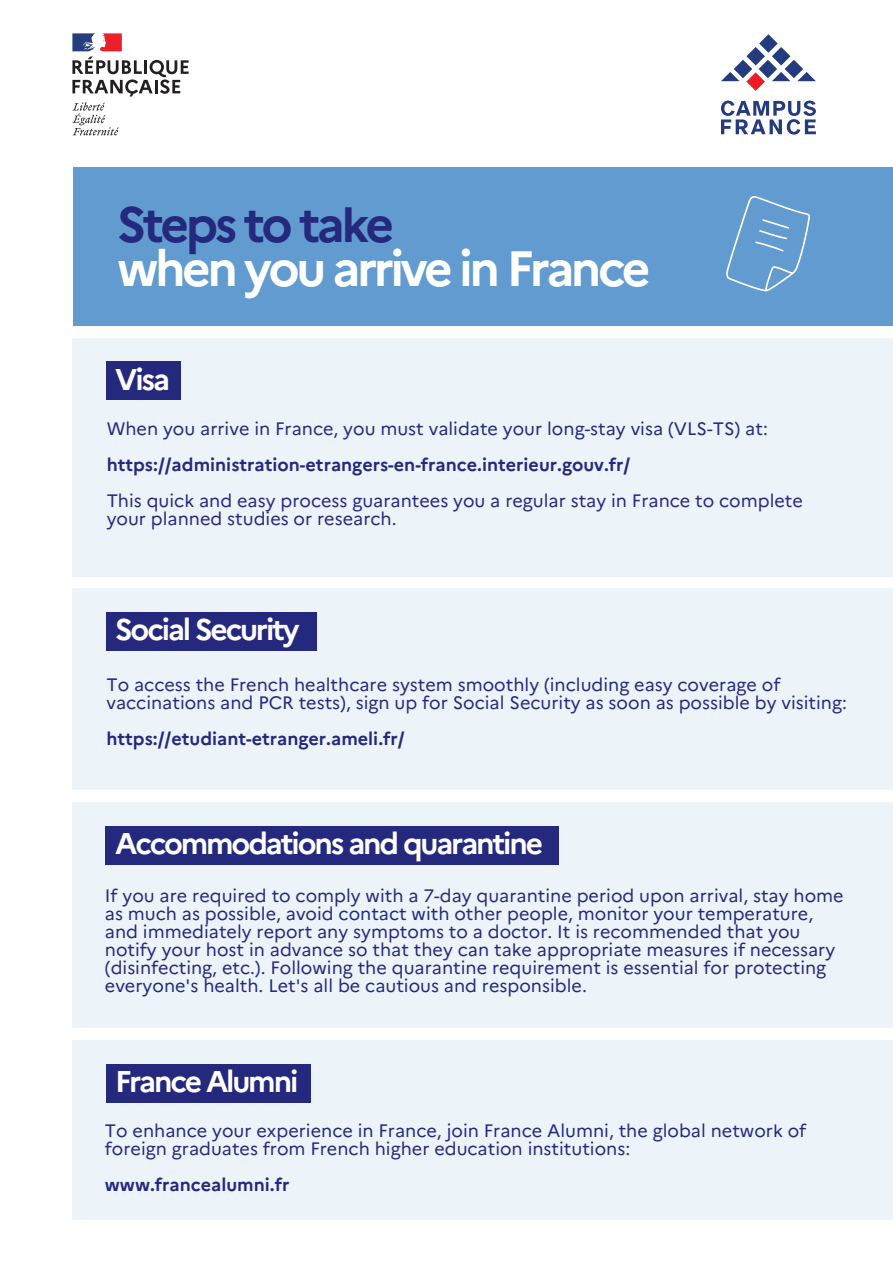
<style>
.page{position:relative;width:893px;height:1263px;background:#fff}
.page>*{position:absolute;margin:0;border:0;box-sizing:border-box;transform-origin:0 0}
.t1{font:700 49.65px "Marianne";letter-spacing:-.07em;color:#fff}
.t2{font:700 49.65px "Marianne";letter-spacing:-.07em;color:#24297e}
.t3{font:700 30px "Marianne";letter-spacing:-.07em;color:#fff}
.t4{font:18px/18px "Marianne";color:#24297e}
.t5{font:700 18px "Marianne";color:#24297e}
</style>
<div class="page">
<div style="left:72px;top:339px;width:821px;height:238px;background:#ecf3f9"></div>
<div style="left:73px;top:168px;width:820px;height:158px;background:#619bcf"></div>
<svg style="left:721px;top:34px;width:95px;height:57px"></svg>
<svg style="left:721px;top:101px;width:95px;height:34px"></svg>
<svg style="left:72px;top:57px;width:117px;height:78px"></svg>
<svg style="left:72px;top:33px;width:50px;height:18px"></svg>
<div style="left:106px;top:361px;width:74px;height:39px;background:#24297e"></div>
<div style="left:72px;top:588px;width:821px;height:202px;background:#ecf3f9"></div>
<div style="left:106px;top:612px;width:210px;height:39px;background:#24297e"></div>
<div style="left:72px;top:802px;width:821px;height:225px;background:#ecf3f9"></div>
<div style="left:106px;top:826px;width:453px;height:39px;background:#24297e"></div>
<div style="left:72px;top:1040px;width:821px;height:179px;background:#ecf3f9"></div>
<div style="left:106px;top:1064px;width:205px;height:39px;background:#24297e"></div>
<svg style="left:726px;top:196px;width:85px;height:96px"></svg>
<h1 class="t2" style="left:117px;top:194px;width:279px">Steps to take</h1>
<h1 class="t1" style="left:117px;top:238px;width:535px">when you arrive in France</h1>
<h2 class="t3" style="left:115px;top:360px;width:56px">Visa</h2>
<p class="t4" style="left:107px;top:420px;width:663px">When you arrive in France, you must validate your long-stay visa (VLS-TS) at:</p>
<p class="t5" style="left:107px;top:454px;width:525px">https://administration-etrangers-en-france.interieur.gouv.fr/</p>
<p class="t4" style="left:107px;top:492px;width:698px">This quick and easy process guarantees you a regular stay in France to complete your planned studies or research.</p>
<h2 class="t3" style="left:115px;top:611px;width:186px">Social Security</h2>
<p class="t4" style="left:106px;top:676px;width:742px">To access the French healthcare system smoothly (including easy coverage of vaccinations and PCR tests), sign up for Social Security as soon as possible by visiting:</p>
<p class="t5" style="left:106px;top:728px;width:300px">https://etudiant-etranger.ameli.fr/</p>
<h2 class="t3" style="left:115px;top:825px;width:429px">Accommodations and quarantine</h2>
<p class="t4" style="left:105px;top:886px;width:740px">If you are required to comply with a 7-day quarantine period upon arrival, stay home as much as possible, avoid contact with other people, monitor your temperature, and immediately report any symptoms to a doctor. It is recommended that you notify your host in advance so that they can take appropriate measures if necessary (disinfecting, etc.). Following the quarantine requirement is essential for protecting everyone's health. Let's all be cautious and responsible.</p>
<h2 class="t3" style="left:115px;top:1063px;width:185px">France Alumni</h2>
<p class="t4" style="left:105px;top:1121px;width:703px">To enhance your experience in France, join France Alumni, the global network of foreign graduates from French higher education institutions:</p>
<p class="t5" style="left:105px;top:1173px;width:186px">www.francealumni.fr</p>
</div>
